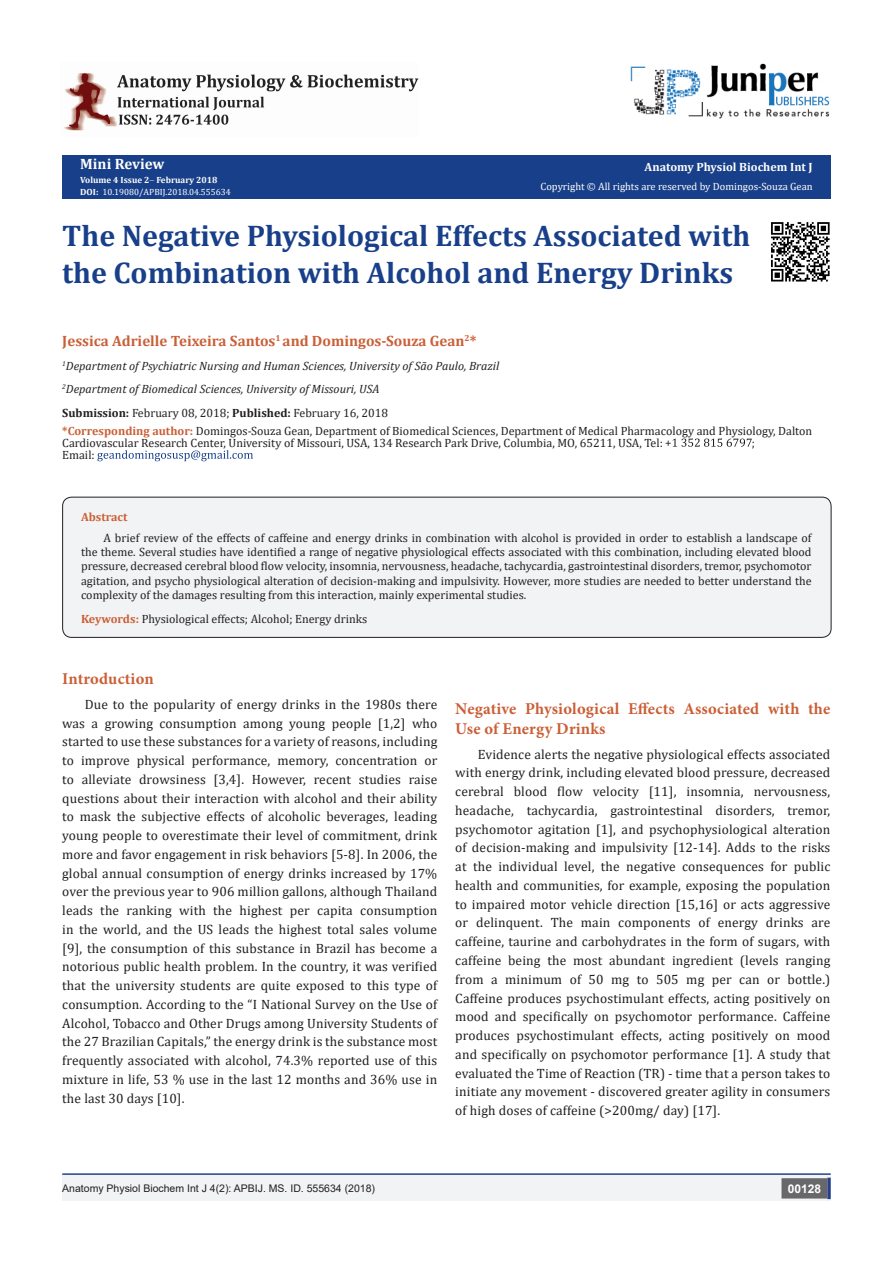
<style>
.page{position:relative;width:893px;height:1263px;background:#fff}
.page>*{position:absolute;margin:0;border:0;box-sizing:border-box;transform-origin:0 0}
.t1{font:700 30px "Cambria";color:#183f89}
.t2{font:700 16.5px/20.2px "Minion Pro";letter-spacing:.01em;color:#ca5f37}
.t3{font:700 15px "Cambria";color:#ca5f37}
.t4{font:700 15px "Cambria";color:#fffefc}
.t5{font:13.5px/18.8px "Cambria";letter-spacing:.01em;color:#231f20;text-align:justify}
.t6{font:12px/14.4px "Cambria";color:#231f20}
.t7{font:italic 12px "Cambria";color:#231f20}
.t8{font:700 12px "Cambria";color:#fffefc}
.t9{font:700 12px "Cambria";color:#ca5f37}
.t10{font:700 12px "Arial";color:#fff}
.t11{font:10.5px "Arial";color:#231f20}
.t12{font:10.5px "Cambria";color:#fffefc}
.t13{font:9px "Cambria";color:#fff}
.t14{font:700 9px "Cambria";color:#fffefc}
.s1{font-weight:700;color:#fffefc}
.s2{font-weight:700}
.s3{font-weight:700;color:#ca5f37}
</style>
<div class="page">
<div style="left:62px;top:155px;width:769px;height:44px;background:#183f89"></div>
<svg style="left:665px;top:438px;width:87px;height:9px"></svg>
<svg style="left:97px;top:450px;width:156px;height:11px"></svg>
<hr style="left:62px;top:1173px;width:769px;height:2px;background:#253f8e">
<div style="left:62px;top:1175px;width:441px;height:26px;background:#f2f3f4"></div>
<div style="left:503px;top:1175px;width:328px;height:26px;background:#f2f3f4"></div>
<div style="left:782px;top:1179px;width:45px;height:19px;background:#68676a"></div>
<div style="left:781px;top:1178px;width:46px;height:20px;border:2px solid #68676a"></div>
<svg style="left:827px;top:1178px;width:4px;height:21px"></svg>
<img style="left:630px;top:63px;width:200px;height:56px">
<img style="left:64px;top:73px;width:355px;height:58px">
<div style="left:63px;top:497px;width:768px;height:140px;background:#f2f3f4;border-radius:9px"></div>
<div style="left:62px;top:497px;width:769px;height:141px;border:1px solid #231f20;border-radius:9px"></div>
<img style="left:771px;top:222px;width:59px;height:60px">
<p class="t4" style="left:80px;top:154px;width:86px">Mini Review</p>
<p class="t14" style="left:80px;top:174px;width:139px">Volume 4 Issue 2 February 2018</p>
<p class="t13" style="left:80px;top:187px;width:152px"><span class="s1">DOI:</span> 10.19080/APBIJ.2018.04.555634</p>
<p class="t8" style="left:645px;top:159px;width:170px">Anatomy Physiol Biochem Int J</p>
<p class="t12" style="left:540px;top:180px;width:274px">Copyright © All rights are reserved by Domingos-Souza Gean</p>
<p class="t1" style="left:62px;top:214px;width:690px">The Negative Physiological Effects Associated with</p>
<p class="t1" style="left:62px;top:252px;width:672px">the Combination with Alcohol and Energy Drinks</p>
<p class="t3" style="left:62px;top:331px;width:416px">Jessica Adrielle Teixeira Santos<sup>1</sup> and Domingos-Souza Gean<sup>2</sup>*</p>
<p class="t7" style="left:62px;top:357px;width:438px"><sup>1</sup>Department of Psychiatric Nursing and Human Sciences, University of São Paulo, Brazil</p>
<p class="t7" style="left:62px;top:381px;width:319px"><sup>2</sup>Department of Biomedical Sciences, University of Missouri, USA</p>
<p class="t6" style="left:62px;top:405px;width:327px"><span class="s2">Submission:</span> February 08, 2018; <span class="s2">Published:</span> February 16, 2018</p>
<p class="t6" style="left:62px;top:424px;width:752px;line-height:12px"><span class="s3">*Corresponding author:</span> Domingos-Souza Gean, Department of Biomedical Sciences, Department of Medical Pharmacology and Physiology, Dalton<br>Cardiovascular Research Center, University of Missouri, USA, 134 Research Park Drive, Columbia, MO, 65211, USA, Tel:</p>
<p class="t6" style="left:752px;top:435px;width:5px">;</p>
<p class="t6" style="left:62px;top:447px;width:34px">Email:</p>
<p class="t9" style="left:81px;top:509px;width:48px">Abstract</p>
<p class="t6" style="left:81px;top:530px;width:732px;text-align:justify;text-indent:22px">A brief review of the effects of caffeine and energy drinks in combination with alcohol is provided in order to establish a landscape of the theme. Several studies have identified a range of negative physiological effects associated with this combination, including elevated blood pressure, decreased cerebral blood flow velocity, insomnia, nervousness, headache, tachycardia, gastrointestinal disorders, tremor, psychomotor agitation, and psycho physiological alteration of decision-making and impulsivity. However, more studies are needed to better understand the complexity of the damages resulting from this interaction, mainly experimental studies.</p>
<p class="t6" style="left:81px;top:611px;width:288px"><span class="s3">Keywords:</span> Physiological effects; Alcohol; Energy drinks</p>
<p class="t2" style="left:62px;top:668px;width:93px">Introduction</p>
<p class="t5" style="left:62px;top:695px;width:377px;text-indent:22px">Due to the popularity of energy drinks in the 1980s there was a growing consumption among young people [1,2] who started to use these substances for a variety of reasons, including to improve physical performance, memory, concentration or to alleviate drowsiness [3,4]. However, recent studies raise questions about their interaction with alcohol and their ability to mask the subjective effects of alcoholic beverages, leading young people to overestimate their level of commitment, drink more and favor engagement in risk behaviors [5-8]. In 2006, the global annual consumption of energy drinks increased by 17% over the previous year to 906 million gallons, although Thailand leads the ranking with the highest per capita consumption in the world, and the US leads the highest total sales volume [9], the consumption of this substance in Brazil has become a notorious public health problem. In the country, it was verified that the university students are quite exposed to this type of consumption. According to the “I National Survey on the Use of Alcohol, Tobacco and Other Drugs among University Students of the 27 Brazilian Capitals,” the energy drink is the substance most frequently associated with alcohol, 74.3% reported use of this mixture in life, 53 % use in the last 12 months and 36% use in the last 30 days [10].</p>
<p class="t2" style="left:455px;top:698px;width:377px">Negative Physiological Effects Associated with the<br>Use of Energy Drinks</p>
<p class="t5" style="left:455px;top:745px;width:377px;text-indent:22px">Evidence alerts the negative physiological effects associated with energy drink, including elevated blood pressure, decreased cerebral blood flow velocity [11], insomnia, nervousness, headache, tachycardia, gastrointestinal disorders, tremor, psychomotor agitation [1], and psychophysiological alteration of decision-making and impulsivity [12-14]. Adds to the risks at the individual level, the negative consequences for public health and communities, for example, exposing the population to impaired motor vehicle direction [15,16] or acts aggressive or delinquent. The main components of energy drinks are caffeine, taurine and carbohydrates in the form of sugars, with caffeine being the most abundant ingredient (levels ranging from a minimum of 50 mg to 505 mg per can or bottle.)<br>Caffeine produces psychostimulant effects, acting positively on mood and specifically on psychomotor performance. Caffeine produces psychostimulant effects, acting positively on mood and specifically on psychomotor performance [1]. A study that evaluated the Time of Reaction (TR) - time that a person takes to initiate any movement - discovered greater agility in consumers of high doses of caffeine (&gt;200mg/ day) [17].</p>
<p class="t11" style="left:62px;top:1181px;width:314px">Anatomy Physiol Biochem Int J 4(2): APBIJ. MS. ID. 555634 (2018)</p>
<p class="t10" style="left:788px;top:1180px;width:35px">00128</p>
</div>
